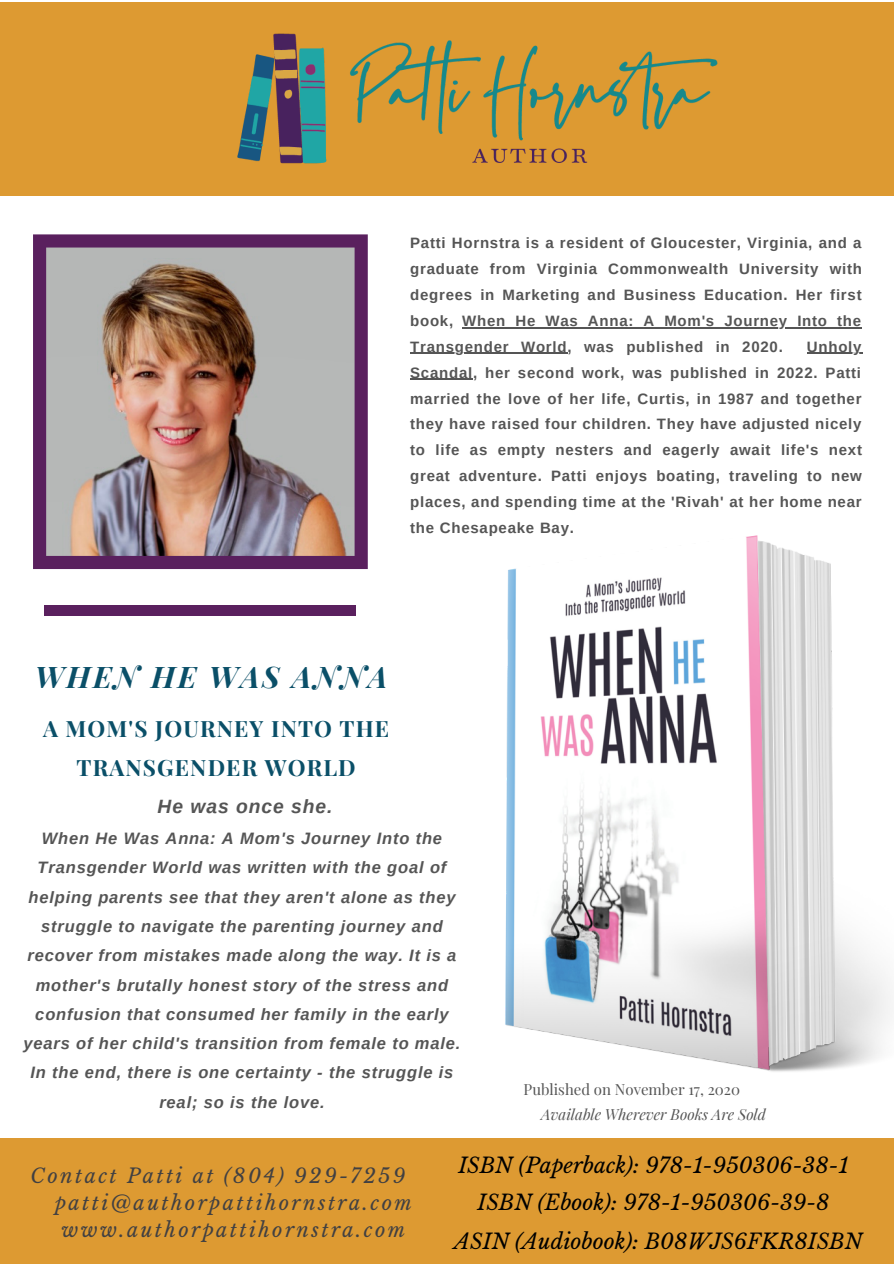
<style>
.page{position:relative;width:894px;height:1264px;background:#fff}
.page>*{position:absolute;margin:0;border:0;box-sizing:border-box;transform-origin:0 0}
.t1{font:italic 700 29.85px "Playfair Display";letter-spacing:.08em;color:#0a4f68}
.t2{font:700 22.5px/39.5px "Playfair Display";letter-spacing:.05em;color:#0a4f68;text-align:center}
.t3{font:italic 21px "Libre Baskerville";color:#000}
.t4{font:italic 19.8px/27px "Libre Baskerville";letter-spacing:.12em;color:#414042}
.t5{font:italic 700 19.2px "Arimo";letter-spacing:.05em;color:#555}
.t6{font:italic 700 16.5px/29.2px "Arimo";letter-spacing:.05em;color:#555;text-align:center}
.t7{font:700 15px/26px "Arimo";letter-spacing:.05em;color:#555;text-align:justify}
.t8{font:italic 15px "Playfair Display";color:#555}
.t9{font:15px "Playfair Display";color:#555}
</style>
<div class="page">
<div style="left:0;top:2px;width:893px;height:194px;background:#dd9a32"></div>
<img style="left:237px;top:33px;width:481px;height:131px">
<div style="left:0;top:1138px;width:893px;height:125px;background:#dd9a32"></div>
<div style="left:45px;top:605px;width:310px;height:10px;background:#5a205e"></div>
<img style="left:505px;top:535px;width:386px;height:537px">
<img style="left:33px;top:234px;width:334px;height:335px">
<hr style="left:462px;top:327px;width:399px;height:1px;background:#555">
<hr style="left:410px;top:353px;width:157px;height:1px;background:#555">
<hr style="left:806px;top:353px;width:56px;height:1px;background:#555">
<hr style="left:410px;top:379px;width:63px;height:1px;background:#555">
<p class="t7" style="left:410px;top:230px;width:453px">Patti Hornstra is a resident of Gloucester, Virginia, and a graduate from Virginia Commonwealth University with degrees in Marketing and Business Education. Her first book, When He Was Anna: A Mom's Journey Into the Transgender World, was published in 2020.</p>
<p class="t7" style="left:410px;top:333px;width:453px;text-indent:396px">Unholy Scandal, her second work, was published in 2022. Patti married the love of her life, Curtis, in 1987 and together they have raised four children. They have adjusted nicely to life as empty nesters and eagerly await life's next great adventure. Patti enjoys boating, traveling to new places, and spending time at the 'Rivah' at her home near the Chesapeake Bay.</p>
<p class="t1" style="left:35px;top:655px;width:354px">WHEN HE WAS ANNA</p>
<p class="t2" style="left:43px;top:707px;width:347px">A MOM'S JOURNEY INTO THE<br>TRANSGENDER WORLD</p>
<p class="t5" style="left:158px;top:795px;width:176px">He was once she.</p>
<p class="t6" style="left:23px;top:823px;width:438px">When He Was Anna: A Mom's Journey Into the Transgender World was written with the goal of helping parents see that they aren't alone as they struggle to navigate the parenting journey and recover from mistakes made along the way. It is a mother's brutally honest story of the stress and confusion that consumed her family in the early years of her child's transition from female to male.</p>
<p class="t6" style="left:30px;top:1057px;width:424px">In the end, there is one certainty - the struggle is real; so is the love.</p>
<p class="t9" style="left:523px;top:1078px;width:218px">Published on November 17, 2020</p>
<p class="t8" style="left:541px;top:1104px;width:226px">Available Wherever Books Are Sold</p>
<p class="t4" style="left:55px;top:1162px;width:358px;text-indent:-24px">Contact Patti at (804) 929-7259 patti@authorpattihornstra.com</p>
<p class="t4" style="left:62px;top:1216px;width:345px">www.authorpattihornstra.com</p>
<p class="t3" style="left:458px;top:1152px;width:392px">ISBN (Paperback): 978-1-950306-38-1</p>
<p class="t3" style="left:477px;top:1189px;width:353px">ISBN (Ebook): 978-1-950306-39-8</p>
<p class="t3" style="left:454px;top:1228px;width:409px">ASIN (Audiobook): B08WJS6FKR8ISBN</p>
</div>
